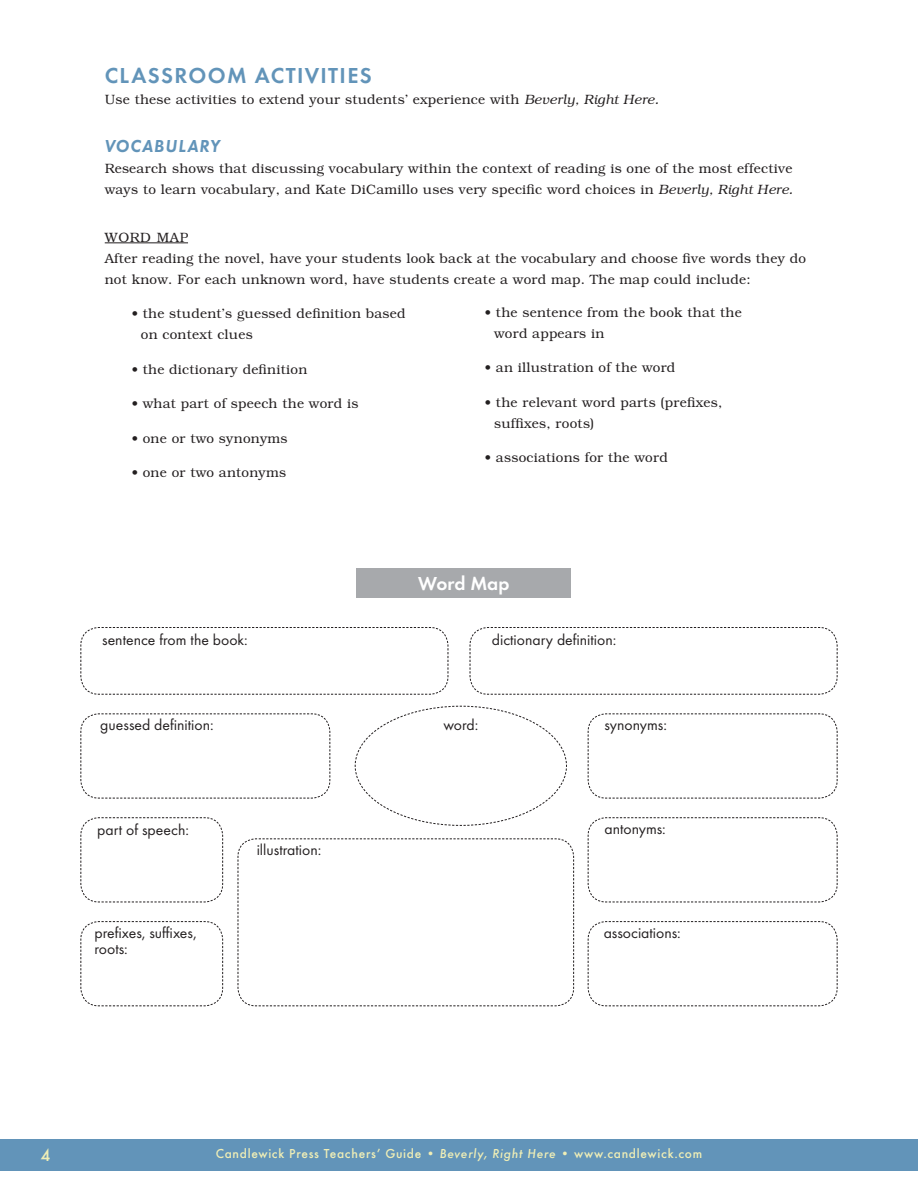
<style>
.page{position:relative;width:918px;height:1188px;background:#fff}
.page>*{position:absolute;margin:0;border:0;box-sizing:border-box;transform-origin:0 0}
.t1{font:600 22.5px "Futura T";letter-spacing:.06em;color:#6294b9}
.t2{font:600 19.5px "Futura T";color:#fff}
.t3{font:italic 600 18px "Futura T";letter-spacing:.05em;color:#6294b9}
.t4{font:500 18px "Futura T";color:#efeeb6}
.t5{font:15.75px/16.5px "Futura T";color:#231f20}
.t6{font:300 13.5px/21px "Bookman";letter-spacing:.02em;color:#231f20}
.t7{font:500 13.5px "Futura T";letter-spacing:.05em;color:#efeeb6}
.s1{font-style:italic}
</style>
<div class="page">
<div style="left:0;top:1139px;width:918px;height:32px;background:#6294b9"></div>
<div style="left:357px;top:568px;width:214px;height:30px;background:#a7a9ac"></div>
<svg style="left:587px;top:921px;width:251px;height:86px"></svg>
<svg style="left:587px;top:817px;width:251px;height:86px"></svg>
<svg style="left:587px;top:713px;width:251px;height:86px"></svg>
<svg style="left:80px;top:713px;width:251px;height:86px"></svg>
<svg style="left:237px;top:838px;width:337px;height:169px"></svg>
<svg style="left:80px;top:921px;width:143px;height:86px"></svg>
<svg style="left:80px;top:817px;width:143px;height:86px"></svg>
<svg style="left:80px;top:627px;width:369px;height:68px"></svg>
<svg style="left:469px;top:627px;width:369px;height:68px"></svg>
<svg style="left:354px;top:705px;width:213px;height:121px"></svg>
<hr style="left:105px;top:243px;width:83px;height:1px;background:#231f20">
<h1 class="t1" style="left:105px;top:62px;width:269px">CLASSROOM ACTIVITIES</h1>
<p class="t6" style="left:105px;top:89px;width:556px">Use these activities to extend your students’ experience with <span class="s1">Beverly, Right Here.</span></p>
<h3 class="t3" style="left:105px;top:135px;width:117px">VOCABULARY</h3>
<p class="t6" style="left:105px;top:158px;width:690px">Research shows that discussing vocabulary within the context of reading is one of the most effective ways to learn vocabulary, and Kate DiCamillo uses very specific word choices in <span class="s1">Beverly, Right Here.</span></p>
<p class="t6" style="left:105px;top:227px;width:703px">WORD MAP<br>After reading the novel, have your students look back at the vocabulary and choose five words they do not know. For each unknown word, have students create a word map. The map could include:</p>
<p class="t6" style="left:141px;top:303px;width:266px;text-indent:-9px">• the student’s guessed definition based on context clues</p>
<p class="t6" style="left:132px;top:359px;width:177px">• the dictionary definition</p>
<p class="t6" style="left:132px;top:393px;width:228px">• what part of speech the word is</p>
<p class="t6" style="left:132px;top:428px;width:157px">• one or two synonyms</p>
<p class="t6" style="left:132px;top:462px;width:156px">• one or two antonyms</p>
<p class="t6" style="left:494px;top:302px;width:249px;text-indent:-9px">• the sentence from the book that the word appears in</p>
<p class="t6" style="left:485px;top:357px;width:192px">• an illustration of the word</p>
<p class="t6" style="left:494px;top:392px;width:230px;text-indent:-9px">• the relevant word parts (prefixes, suffixes, roots)</p>
<p class="t6" style="left:485px;top:447px;width:184px">• associations for the word</p>
<h2 class="t2" style="left:418px;top:572px;width:93px">Word Map</h2>
<p class="t5" style="left:102px;top:631px;width:147px">sentence from the book:</p>
<p class="t5" style="left:492px;top:631px;width:126px">dictionary definition:</p>
<p class="t5" style="left:100px;top:717px;width:115px">guessed definition:</p>
<p class="t5" style="left:443px;top:716px;width:36px">word:</p>
<p class="t5" style="left:604px;top:716px;width:64px">synonyms:</p>
<p class="t5" style="left:97px;top:821px;width:93px">part of speech:</p>
<p class="t5" style="left:605px;top:821px;width:63px">antonyms:</p>
<p class="t5" style="left:257px;top:841px;width:66px">illustration:</p>
<p class="t5" style="left:95px;top:924px;width:104px">prefixes, suffixes, roots:</p>
<p class="t5" style="left:604px;top:924px;width:79px">associations:</p>
<h3 class="t4" style="left:40px;top:1145px;width:12px">4</h3>
<p class="t7" style="left:216px;top:1146px;width:488px">Candlewick Press Teachers’ Guide • <span class="s1">Beverly, Right Here</span> • www.candlewick.com</p>
</div>
